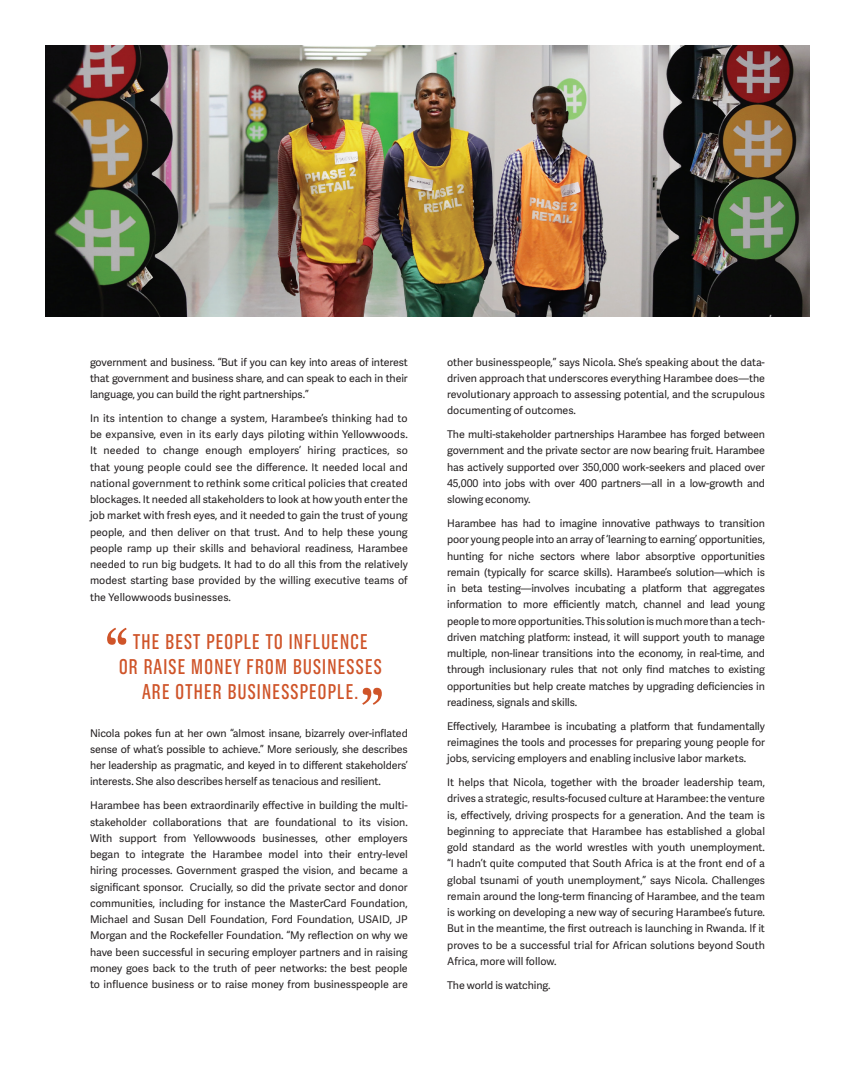
<style>
.page{position:relative;width:855px;height:1080px;background:#fff}
.page>*{position:absolute;margin:0;border:0;box-sizing:border-box;transform-origin:0 0}
.t1{font:61.25px "Marion";color:#cf5429}
.t2{font:21.25px/25px "Grotzec Head Condensed";letter-spacing:.03em;color:#cf5429;text-align:center}
.t3{font:10.62px/16.2px "Adelle Sans";letter-spacing:-.01em;color:#231f20;text-align:justify}
</style>
<div class="page">
<img style="left:45px;top:45px;width:765px;height:272px">
<p class="t3" style="left:90px;top:353px;width:319px">government and business. “But if you can key into areas of interest that government and business share, and can speak to each in their language, you can build the right partnerships.”</p>
<p class="t3" style="left:90px;top:410px;width:319px">In its intention to change a system, Harambee’s thinking had to be expansive, even in its early days piloting within Yellowwoods.<br>It needed to change enough employers’ hiring practices, so that young people could see the difference. It needed local and national government to rethink some critical policies that created blockages. It needed all stakeholders to look at how youth enter the job market with fresh eyes, and it needed to gain the trust of young people, and then deliver on that trust. And to help these young people ramp up their skills and behavioral readiness, Harambee needed to run big budgets. It had to do all this from the relatively modest starting base provided by the willing executive teams of the Yellowwoods businesses.</p>
<p class="t1" style="left:105px;top:614px;width:25px">“</p>
<p class="t2" style="left:119px;top:629px;width:265px">THE BEST PEOPLE TO INFLUENCE<br>OR RAISE MONEY FROM BUSINESSES<br>ARE OTHER BUSINESSPEOPLE.</p>
<p class="t1" style="left:360px;top:674px;width:25px">”</p>
<p class="t3" style="left:90px;top:724px;width:319px">Nicola pokes fun at her own “almost insane, bizarrely over-inflated sense of what’s possible to achieve.” More seriously, she describes her leadership as pragmatic, and keyed in to different stakeholders’ interests. She also describes herself as tenacious and resilient.</p>
<p class="t3" style="left:90px;top:797px;width:319px">Harambee has been extraordinarily effective in building the multi&shy;stakeholder collaborations that are foundational to its vision.<br>With support from Yellowwoods businesses, other employers began to integrate the Harambee model into their entry-level hiring processes. Government grasped the vision, and became a significant sponsor. Crucially, so did the private sector and donor communities, including for instance the MasterCard Foundation, Michael and Susan Dell Foundation, Ford Foundation, USAID, JP Morgan and the Rockefeller Foundation. “My reflection on why we have been successful in securing employer partners and in raising money goes back to the truth of peer networks: the best people to influence business or to raise money from businesspeople are</p>
<p class="t3" style="left:447px;top:353px;width:319px">other businesspeople,” says Nicola. She’s speaking about the data&shy;driven approach that underscores everything Harambee does—the revolutionary approach to assessing potential, and the scrupulous documenting of outcomes.</p>
<p class="t3" style="left:447px;top:426px;width:319px">The multi-stakeholder partnerships Harambee has forged between government and the private sector are now bearing fruit. Harambee has actively supported over 350,000 work-seekers and placed over 45,000 into jobs with over 400 partners—all in a low-growth and slowing economy.</p>
<p class="t3" style="left:447px;top:515px;width:319px">Harambee has had to imagine innovative pathways to transition poor young people into an array of ‘learning to earning’ opportunities, hunting for niche sectors where labor absorptive opportunities remain (typically for scarce skills). Harambee’s solution—which is in beta testing—involves incubating a platform that aggregates information to more efficiently match, channel and lead young people to more opportunities. This solution is much more than a tech&shy;driven matching platform: instead, it will support youth to manage multiple, non-linear transitions into the economy, in real-time, and through inclusionary rules that not only find matches to existing opportunities but help create matches by upgrading deficiencies in readiness, signals and skills.</p>
<p class="t3" style="left:447px;top:718px;width:319px">Effectively, Harambee is incubating a platform that fundamentally reimagines the tools and processes for preparing young people for jobs, servicing employers and enabling inclusive labor markets.</p>
<p class="t3" style="left:447px;top:774px;width:319px">It helps that Nicola, together with the broader leadership team, drives a strategic, results-focused culture at Harambee: the venture is, effectively, driving prospects for a generation. And the team is beginning to appreciate that Harambee has established a global gold standard as the world wrestles with youth unemployment. “I hadn’t quite computed that South Africa is at the front end of a global tsunami of youth unemployment,” says Nicola. Challenges remain around the long-term financing of Harambee, and the team is working on developing a new way of securing Harambee’s future.<br>But in the meantime, the first outreach is launching in Rwanda. If it proves to be a successful trial for African solutions beyond South Africa, more will follow.</p>
<p class="t3" style="left:447px;top:977px;width:105px">The world is watching.</p>
</div>
